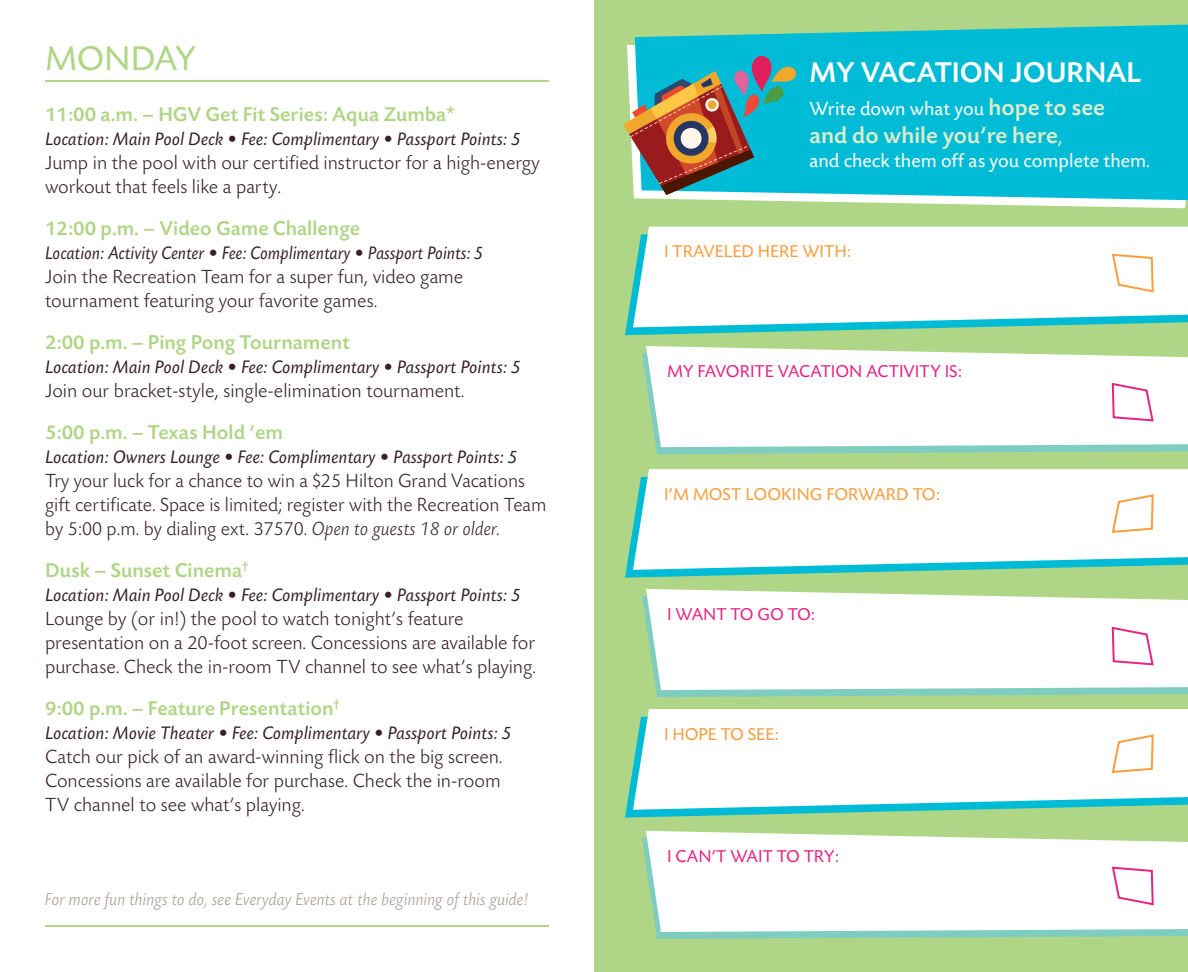
<style>
.page{position:relative;width:1188px;height:972px;background:#fff}
.page>*{position:absolute;margin:0;border:0;box-sizing:border-box;transform-origin:0 0}
.t1{font:36px "Today Sans BEF";letter-spacing:-.015em;color:#afd686}
.t2{font:500 30px "Today Sans BEF";color:#fff}
.t3{font:500 24px "Today Sans BEF";color:#ddedcb}
.t4{font:500 21px "Today Sans BEF";color:#afd686}
.t5{font:300 20px/24px "Today Sans BEF";color:#382028}
.t6{font:20px "Today Sans BEF";color:#fff}
.t7{font:italic 19px "Today Sans BEF";color:#382028}
.t8{font:italic 19px "Today Sans BEF";color:#382028;scale:.93 1}
.t9{font:italic 300 18px "Today Sans BEF";color:#a49b95}
.t10{font:18px "Today Sans BEF";color:#f99d3e}
.t11{font:18px "Today Sans BEF";color:#e62583}
.t12{font:18px "Today Sans BEF";letter-spacing:-.025em;color:#e62583}
.s1{font-style:italic}
.s2{font-weight:500;font-size:24px;color:#ddedcb}
.s3{font-weight:400;font-size:20px}
</style>
<div class="page">
<div style="left:594px;top:0;width:594px;height:972px;background:#afd686"></div>
<svg style="left:627px;top:37px;width:561px;height:171px"></svg>
<svg style="left:635px;top:25px;width:553px;height:175px;background:#0fbed3"></svg>
<hr style="left:45px;top:80px;width:504px;height:2px;background:#afd686">
<hr style="left:45px;top:925px;width:504px;height:2px;background:#afd686">
<svg style="left:642px;top:353px;width:546px;height:101px;fill:#7fcdc1"></svg>
<svg style="left:646px;top:346px;width:542px;height:101px;background:#f7fbf6"></svg>
<svg style="left:642px;top:596px;width:546px;height:101px;fill:#7fcdc1"></svg>
<svg style="left:646px;top:589px;width:542px;height:101px;background:#f7fbf6"></svg>
<svg style="left:642px;top:838px;width:546px;height:101px;fill:#7fcdc1"></svg>
<svg style="left:646px;top:831px;width:542px;height:101px;background:#f7fbf6"></svg>
<svg style="left:625px;top:285px;width:354px;height:50px"></svg>
<svg style="left:633px;top:227px;width:555px;height:100px;background:#eefafa"></svg>
<svg style="left:625px;top:528px;width:330px;height:50px"></svg>
<svg style="left:633px;top:469px;width:555px;height:101px;background:#edf9fa"></svg>
<svg style="left:625px;top:768px;width:327px;height:50px"></svg>
<svg style="left:633px;top:709px;width:555px;height:101px;background:#edf9fa"></svg>
<svg style="left:1111px;top:382px;width:44px;height:41px;background:#fbddec"></svg>
<svg style="left:1111px;top:493px;width:44px;height:41px;background:#fef0e1"></svg>
<svg style="left:1111px;top:626px;width:44px;height:41px;background:#fbddec"></svg>
<svg style="left:1111px;top:733px;width:44px;height:41px;background:#fef0e1"></svg>
<svg style="left:1111px;top:866px;width:44px;height:41px;background:#fbddec"></svg>
<svg style="left:1111px;top:253px;width:44px;height:41px;background:#fef0e1"></svg>
<svg style="left:623px;top:52px;width:172px;height:143px;background:#63948f"></svg>
<h1 class="t1" style="left:45px;top:39px;width:152px">MONDAY</h1>
<p class="t4" style="left:45px;top:103px;width:412px">11:00 a.m. – HGV Get Fit Series: Aqua Zumba*</p>
<p class="t7" style="left:45px;top:129px;width:477px">Location: Main Pool Deck • Fee: Complimentary • Passport Points: 5</p>
<p class="t5" style="left:45px;top:152px;width:496px">Jump in the pool with our certified instructor for a high-energy workout that feels like a party.</p>
<p class="t4" style="left:45px;top:217px;width:317px">12:00 p.m. – Video Game Challenge</p>
<p class="t8" style="left:45px;top:243px;width:473px">Location: Activity Center • Fee: Complimentary • Passport Points: 5</p>
<p class="t5" style="left:45px;top:266px;width:420px">Join the Recreation Team for a super fun, video game tournament featuring your favorite games.</p>
<p class="t4" style="left:45px;top:331px;width:307px">2:00 p.m. – Ping Pong Tournament</p>
<p class="t7" style="left:45px;top:357px;width:477px">Location: Main Pool Deck • Fee: Complimentary • Passport Points: 5</p>
<p class="t5" style="left:45px;top:380px;width:421px">Join our bracket-style, single-elimination tournament.</p>
<p class="t4" style="left:45px;top:421px;width:240px">5:00 p.m. – Texas Hold ‘em</p>
<p class="t7" style="left:45px;top:447px;width:474px">Location: Owners Lounge • Fee: Complimentary • Passport Points: 5</p>
<p class="t5" style="left:45px;top:470px;width:503px">Try your luck for a chance to win a $25 Hilton Grand Vacations gift certificate. Space is limited; register with the Recreation Team by 5:00 p.m. by dialing ext. 37570. <span class="s1">Open to guests 18 or older.</span></p>
<p class="t4" style="left:45px;top:559px;width:205px">Dusk – Sunset Cinema<sup>†</sup></p>
<p class="t7" style="left:45px;top:585px;width:477px">Location: Main Pool Deck • Fee: Complimentary • Passport Points: 5</p>
<p class="t5" style="left:45px;top:608px;width:493px">Lounge by (or in!) the pool to watch tonight’s feature presentation on a 20-foot screen. Concessions are available for purchase. Check the in-room TV channel to see what’s playing.</p>
<p class="t4" style="left:45px;top:697px;width:296px">9:00 p.m. – Feature Presentation<sup>†</sup></p>
<p class="t7" style="left:45px;top:723px;width:468px">Location: Movie Theater • Fee: Complimentary • Passport Points: 5</p>
<p class="t5" style="left:45px;top:746px;width:459px;text-align:justify">Catch our pick of an award-winning flick on the big screen.<br>Concessions are available for purchase. Check the in-room TV channel to see what’s playing.</p>
<p class="t9" style="left:45px;top:890px;width:485px">For more fun things to do, see Everyday Events at the beginning of this guide!</p>
<h2 class="t2" style="left:810px;top:56px;width:333px">MY VACATION JOURNAL</h2>
<p class="t6" style="left:810px;top:98px;width:297px">Write down what you <span class="s2">hope to see</span></p>
<p class="t3" style="left:810px;top:123px;width:254px">and do while you’re here<span class="s3">,</span></p>
<p class="t6" style="left:810px;top:150px;width:342px">and check them off as you complete them.</p>
<p class="t10" style="left:664px;top:242px;width:189px">I TRAVELED HERE WITH:</p>
<p class="t11" style="left:667px;top:361px;width:296px">MY FAVORITE VACATION ACTIVITY IS:</p>
<p class="t10" style="left:664px;top:484px;width:277px">I’M MOST LOOKING FORWARD TO:</p>
<p class="t12" style="left:667px;top:604px;width:150px">I WANT TO GO TO:</p>
<p class="t10" style="left:664px;top:724px;width:116px">I HOPE TO SEE:</p>
<p class="t11" style="left:667px;top:846px;width:173px">I CAN’T WAIT TO TRY:</p>
</div>
